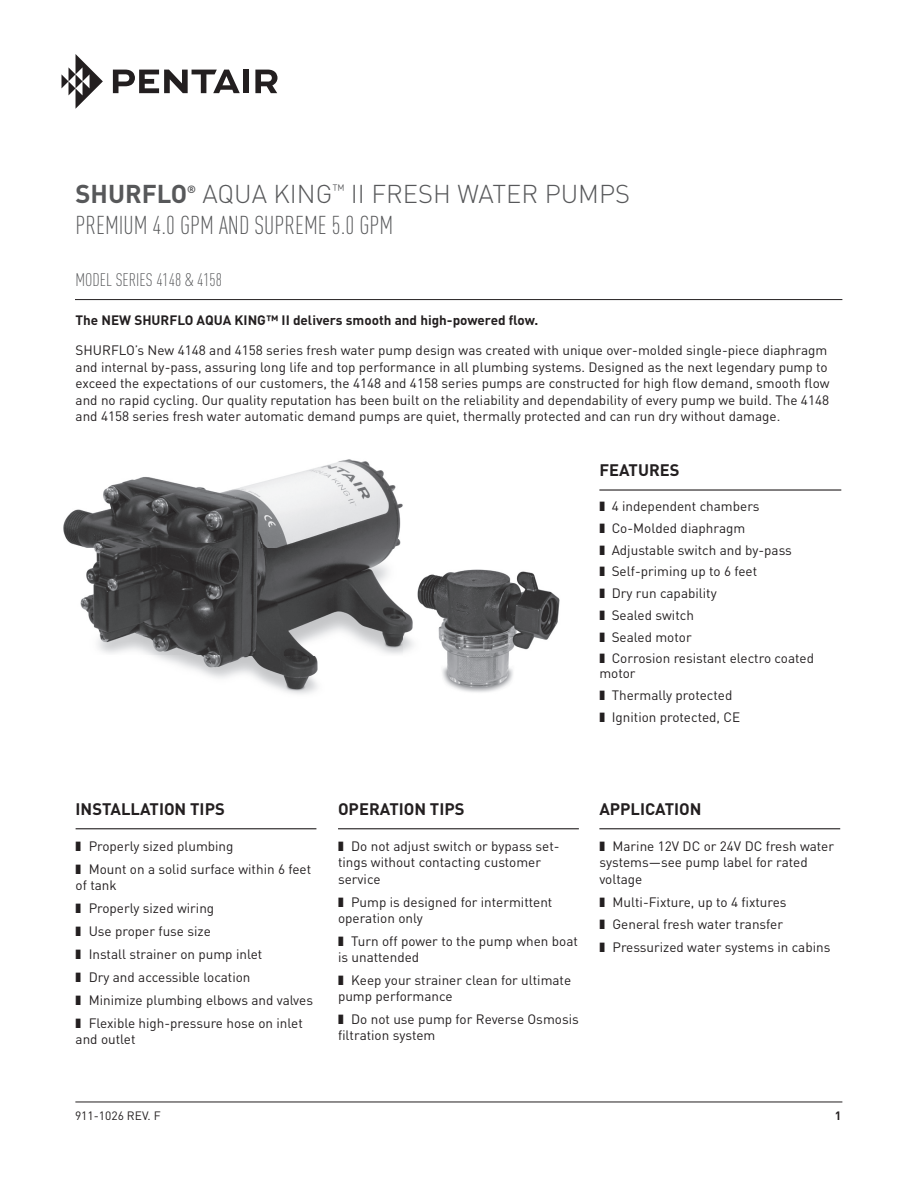
<style>
.page{position:relative;width:918px;height:1188px;background:#fff}
.page>*{position:absolute;margin:0;border:0;box-sizing:border-box;transform-origin:0 0}
.t1{font:300 25.5px "DIN Cond";color:#57585a}
.t2{font:300 25.5px "DIN";color:#57585a}
.t3{font:700 25.5px "DIN";color:#57585a}
.t4{font:300 18px "DIN Cond";color:#57585a}
.t5{font:700 16.5px "DIN";color:#231f20}
.t6{font:13.5px/23px "DIN";color:#231f20}
.t7{font:700 13.5px "DIN";color:#231f20}
.t8{font:12px "DIN";color:#231f20}
.t9{font:700 12px "DIN";color:#231f20}
.t10{font:700 10.5px "DIN";color:#57585a}
</style>
<div class="page">
<svg style="left:62px;top:54px;width:41px;height:55px"></svg>
<svg style="left:113px;top:70px;width:127px;height:23px"></svg>
<div style="left:244px;top:70px;width:5px;height:23px;background:#231f20"></div>
<svg style="left:255px;top:70px;width:22px;height:23px"></svg>
<hr style="left:75px;top:299px;width:767px;height:1px;background:#231f20">
<hr style="left:75px;top:1102px;width:767px;height:1px;background:#231f20">
<hr style="left:76px;top:828px;width:240px;height:1px;background:#231f20">
<hr style="left:338px;top:828px;width:241px;height:1px;background:#231f20">
<hr style="left:599px;top:828px;width:241px;height:1px;background:#231f20">
<hr style="left:599px;top:489px;width:242px;height:2px;background:#231f20">
<img style="left:434px;top:569px;width:126px;height:124px">
<img style="left:63px;top:459px;width:371px;height:235px">
<h1 class="t3" style="left:76px;top:177px;width:113px">SHURFLO</h1>
<p class="t10" style="left:187px;top:182px;width:10px">®</p>
<h1 class="t2" style="left:202px;top:178px;width:429px">AQUA KING<sup>™</sup> II FRESH WATER PUMPS</h1>
<h1 class="t1" style="left:76px;top:210px;width:319px">PREMIUM 4.0 GPM AND SUPREME 5.0 GPM</h1>
<h2 class="t4" style="left:76px;top:269px;width:148px">MODEL SERIES 4148 &amp; 4158</h2>
<p class="t7" style="left:76px;top:312px;width:464px">The NEW SHURFLO AQUA KING™ II delivers smooth and high-powered flow.</p>
<p class="t6" style="left:76px;top:342px;width:755px;line-height:16.5px">SHURFLO’s New 4148 and 4158 series fresh water pump design was created with unique over-molded single-piece diaphragm and internal by-pass, assuring long life and top performance in all plumbing systems. Designed as the next legendary pump to exceed the expectations of our customers, the 4148 and 4158 series pumps are constructed for high flow demand, smooth flow and no rapid cycling. Our quality reputation has been built on the reliability and dependability of every pump we build. The 4148 and 4158 series fresh water automatic demand pumps are quiet, thermally protected and can run dry without damage.</p>
<p class="t5" style="left:599px;top:459px;width:82px">FEATURES</p>
<p class="t6" style="left:599px;top:495px;width:216px;line-height:21.8px">❚ 4 independent chambers<br>❚ Co-Molded diaphragm<br>❚ Adjustable switch and by-pass<br>❚ Self-priming up to 6 feet<br>❚ Dry run capability<br>❚ Sealed switch<br>❚ Sealed motor<br>❚ Corrosion resistant electro coated</p>
<p class="t6" style="left:599px;top:662px;width:142px;line-height:21.8px">motor<br>❚ Thermally protected ❚ Ignition protected, CE</p>
<p class="t5" style="left:76px;top:798px;width:151px">INSTALLATION TIPS</p>
<p class="t6" style="left:76px;top:835px;width:237px">❚ Properly sized plumbing<br>❚ Mount on a solid surface within 6 feet</p>
<p class="t6" style="left:76px;top:874px;width:239px">of tank<br>❚ Properly sized wiring<br>❚ Use proper fuse size<br>❚ Install strainer on pump inlet<br>❚ Dry and accessible location<br>❚ Minimize plumbing elbows and valves ❚ Flexible high-pressure hose on inlet</p>
<p class="t6" style="left:76px;top:1028px;width:61px">and outlet</p>
<p class="t5" style="left:338px;top:798px;width:128px">OPERATION TIPS</p>
<p class="t6" style="left:338px;top:838px;width:223px;line-height:16.2px">❚ Do not adjust switch or bypass set&shy;tings without contacting customer service</p>
<p class="t6" style="left:338px;top:893px;width:216px;line-height:16.2px">❚ Pump is designed for intermittent operation only</p>
<p class="t6" style="left:338px;top:932px;width:241px;line-height:16.2px">❚ Turn off power to the pump when boat is unattended</p>
<p class="t6" style="left:338px;top:972px;width:235px;line-height:16.2px">❚ Keep your strainer clean for ultimate pump performance</p>
<p class="t6" style="left:338px;top:1011px;width:242px;line-height:16.2px">❚ Do not use pump for Reverse Osmosis filtration system</p>
<p class="t5" style="left:599px;top:798px;width:104px">APPLICATION</p>
<p class="t6" style="left:599px;top:838px;width:236px;line-height:16.2px">❚ Marine 12V DC or 24V DC fresh water systems—see pump label for rated voltage</p>
<p class="t6" style="left:599px;top:890px;width:233px">❚ Multi-Fixture, up to 4 fixtures<br>❚ General fresh water transfer<br>❚ Pressurized water systems in cabins</p>
<p class="t8" style="left:75px;top:1108px;width:87px">911-1026 REV. F</p>
<p class="t9" style="left:835px;top:1108px;width:8px">1</p>
</div>
